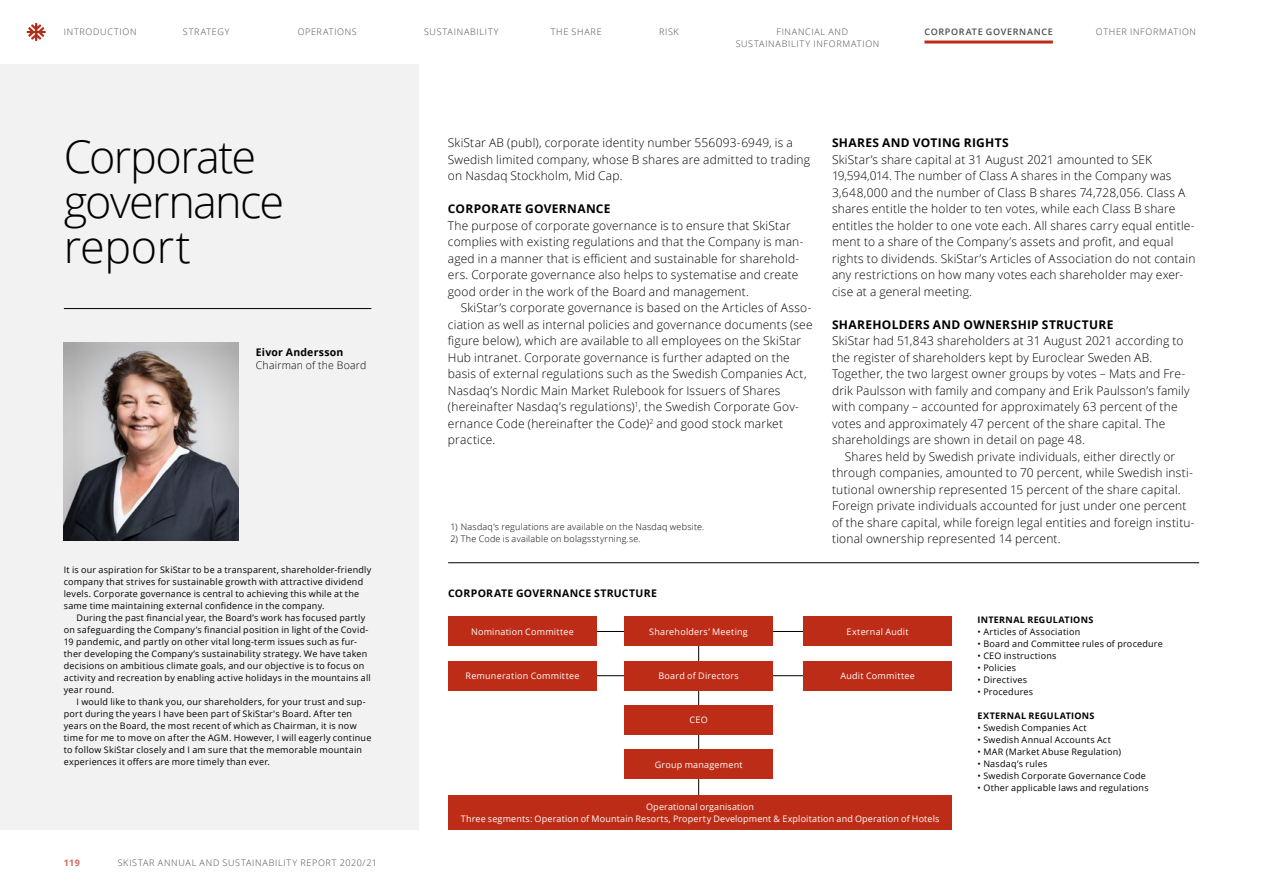
<style>
.page{position:relative;width:1263px;height:893px;background:#fff}
.page>*{position:absolute;margin:0;border:0;box-sizing:border-box;transform-origin:0 0}
.t1{font:300 45px/45px "Open Sans";letter-spacing:-.035em;color:#000}
.t2{font:300 12px/16.5px "Open Sans";letter-spacing:.015em;color:#000}
.t3{font:700 12px "Open Sans";letter-spacing:.025em;color:#000}
.t4{font:700 10.5px "Open Sans";letter-spacing:.025em;color:#000}
.t5{font:300 10.5px "Open Sans";letter-spacing:.02em;color:#000}
.t6{font:9px/12px "Open Sans";letter-spacing:.025em;color:#000}
.t7{font:9px/12px "Open Sans";letter-spacing:.025em;color:#fff;text-align:center}
.t8{font:300 9px/12px "Open Sans";letter-spacing:.08em;color:#4d4d4d}
.t9{font:300 9px "Open Sans";letter-spacing:.025em;color:#000}
.t10{font:700 9px "Open Sans";letter-spacing:.035em;color:#000}
.t11{font:600 9px "Open Sans";letter-spacing:.075em;color:#4d4d4d}
.t12{font:700 9px "Open Sans";color:#d16b5c}
</style>
<div class="page">
<hr style="left:578px;top:631px;width:234px;height:1px;background:#000">
<div style="left:0;top:64px;width:418px;height:765px;background:#f2f2f2"></div>
<img style="left:64px;top:343px;width:175px;height:197px">
<hr style="left:448px;top:562px;width:751px;height:1px;background:#000">
<hr style="left:698px;top:638px;width:1px;height:161px;background:#000">
<hr style="left:580px;top:675px;width:235px;height:1px;background:#000">
<div style="left:624px;top:617px;width:149px;height:29px;background:#bd2c16"></div>
<div style="left:448px;top:617px;width:149px;height:29px;background:#bd2c16"></div>
<div style="left:803px;top:617px;width:149px;height:29px;background:#bd2c16"></div>
<div style="left:624px;top:661px;width:149px;height:30px;background:#bd2c16"></div>
<div style="left:448px;top:661px;width:149px;height:30px;background:#bd2c16"></div>
<div style="left:803px;top:661px;width:149px;height:30px;background:#bd2c16"></div>
<div style="left:624px;top:749px;width:149px;height:30px;background:#bd2c16"></div>
<div style="left:624px;top:705px;width:149px;height:30px;background:#bd2c16"></div>
<div style="left:448px;top:795px;width:504px;height:34px;background:#bd2c16"></div>
<hr style="left:64px;top:308px;width:307px;height:1px;background:#000">
<svg style="left:27px;top:23px;width:19px;height:18px"></svg>
<hr style="left:924px;top:41px;width:129px;height:3px;background:#bd2c16">
<p class="t8" style="left:64px;top:25px;width:74px">INTRODUCTION</p>
<p class="t8" style="left:183px;top:25px;width:48px">STRATEGY</p>
<p class="t8" style="left:298px;top:25px;width:61px">OPERATIONS</p>
<p class="t8" style="left:424px;top:25px;width:76px">SUSTAINABILITY</p>
<p class="t8" style="left:551px;top:25px;width:52px">THE SHARE</p>
<p class="t8" style="left:659px;top:25px;width:21px">RISK</p>
<p class="t8" style="left:736px;top:25px;width:145px;text-indent:41px">FINANCIAL AND<br>SUSTAINABILITY INFORMATION</p>
<p class="t11" style="left:924px;top:25px;width:130px">CORPORATE GOVERNANCE</p>
<p class="t8" style="left:1096px;top:25px;width:102px">OTHER INFORMATION</p>
<h1 class="t1" style="left:64px;top:133px;width:222px">Corporate governance report</h1>
<p class="t2" style="left:448px;top:134px;width:364px">SkiStar AB (publ), corporate identity number 556093-6949, is a<br>Swedish limited company, whose B shares are admitted to trading on Nasdaq Stockholm, Mid Cap.</p>
<p class="t3" style="left:448px;top:201px;width:164px">CORPORATE GOVERNANCE</p>
<p class="t2" style="left:448px;top:217px;width:357px">The purpose of corporate governance is to ensure that SkiStar complies with existing regulations and that the Company is man&shy;aged in a manner that is efficient and sustainable for sharehold&shy;ers. Corporate governance also helps to systematise and create good order in the work of the Board and management.</p>
<p class="t2" style="left:448px;top:299px;width:366px;text-indent:13px">SkiStar’s corporate governance is based on the Articles of Asso&shy;ciation as well as internal policies and governance documents (see figure below), which are available to all employees on the SkiStar Hub intranet. Corporate governance is further adapted on the basis of external regulations such as the Swedish Companies Act, Nasdaq’s Nordic Main Market Rulebook for Issuers of Shares (hereinafter Nasdaq’s regulations)<sup>1</sup>, the Swedish Corporate Gov&shy;ernance Code (hereinafter the Code)<sup>2</sup> and good stock market practice.</p>
<p class="t4" style="left:256px;top:345px;width:89px">Eivor Andersson</p>
<p class="t5" style="left:256px;top:358px;width:112px">Chairman of the Board</p>
<p class="t9" style="left:450px;top:520px;width:255px">1) Nasdaq’s regulations are available on the Nasdaq website.</p>
<p class="t9" style="left:450px;top:532px;width:192px">2) The Code is available on bolagsstyrning.se.</p>
<p class="t3" style="left:832px;top:135px;width:178px">SHARES AND VOTING RIGHTS</p>
<p class="t2" style="left:832px;top:151px;width:365px">SkiStar’s share capital at 31 August 2021 amounted to SEK 19,594,014. The number of Class A shares in the Company was 3,648,000 and the number of Class B shares 74,728,056. Class A shares entitle the holder to ten votes, while each Class B share entitles the holder to one vote each. All shares carry equal entitle&shy;ment to a share of the Company’s assets and profit, and equal rights to dividends. SkiStar’s Articles of Association do not contain any restrictions on how many votes each shareholder may exer&shy;cise at a general meeting.</p>
<p class="t3" style="left:832px;top:316px;width:283px">SHAREHOLDERS AND OWNERSHIP STRUCTURE</p>
<p class="t2" style="left:832px;top:332px;width:359px">SkiStar had 51,843 shareholders at 31 August 2021 according to the register of shareholders kept by Euroclear Sweden AB.<br>Together, the two largest owner groups by votes – Mats and Fre&shy;drik Paulsson with family and company and Erik Paulsson’s family with company – accounted for approximately 63 percent of the votes and approximately 47 percent of the share capital. The shareholdings are shown in detail on page 48.</p>
<p class="t2" style="left:832px;top:448px;width:364px;text-indent:13px">Shares held by Swedish private individuals, either directly or through companies, amounted to 70 percent, while Swedish insti&shy;tutional ownership represented 15 percent of the share capital.<br>Foreign private individuals accounted for just under one percent of the share capital, while foreign legal entities and foreign institu&shy;tional ownership represented 14 percent.</p>
<p class="t6" style="left:64px;top:563px;width:309px">It is our aspiration for SkiStar to be a transparent, shareholder-friendly company that strives for sustainable growth with attractive dividend levels. Corporate governance is central to achieving this while at the same time maintaining external confidence in the company.</p>
<p class="t6" style="left:64px;top:611px;width:309px;text-indent:13px">During the past financial year, the Board’s work has focused partly on safeguarding the Company’s financial position in light of the Covid-19 pandemic, and partly on other vital long-term issues such as fur&shy;ther developing the Company’s sustainability strategy. We have taken decisions on ambitious climate goals, and our objective is to focus on activity and recreation by enabling active holidays in the mountains all year round.</p>
<p class="t6" style="left:64px;top:695px;width:309px;text-indent:13px">I would like to thank you, our shareholders, for your trust and sup&shy;port during the years I have been part of SkiStar's Board. After ten years on the Board, the most recent of which as Chairman, it is now time for me to move on after the AGM. However, I will eagerly continue to follow SkiStar closely and I am sure that the memorable mountain experiences it offers are more timely than ever.</p>
<p class="t12" style="left:64px;top:856px;width:18px">119</p>
<p class="t8" style="left:118px;top:856px;width:261px">SKISTAR ANNUAL AND SUSTAINABILITY REPORT 2020/21</p>
<p class="t4" style="left:448px;top:586px;width:210px">CORPORATE GOVERNANCE STRUCTURE</p>
<p class="t7" style="left:471px;top:625px;width:105px">Nomination Committee</p>
<p class="t7" style="left:649px;top:625px;width:100px">Shareholders’ Meeting</p>
<p class="t7" style="left:847px;top:625px;width:64px">External Audit</p>
<p class="t7" style="left:466px;top:670px;width:115px">Remuneration Committee</p>
<p class="t7" style="left:658px;top:670px;width:82px">Board of Directors</p>
<p class="t7" style="left:840px;top:670px;width:76px">Audit Committee</p>
<p class="t7" style="left:690px;top:714px;width:20px">CEO</p>
<p class="t7" style="left:655px;top:758px;width:89px">Group management</p>
<p class="t7" style="left:461px;top:800px;width:480px">Operational organisation<br>Three segments: Operation of Mountain Resorts, Property Development &amp; Exploitation and Operation of Hotels</p>
<p class="t10" style="left:977px;top:614px;width:117px">INTERNAL REGULATIONS</p>
<p class="t6" style="left:977px;top:626px;width:104px">• Articles of Association</p>
<p class="t6" style="left:977px;top:638px;width:187px">• Board and Committee rules of procedure</p>
<p class="t6" style="left:977px;top:650px;width:80px">• CEO instructions</p>
<p class="t6" style="left:977px;top:662px;width:40px">• Policies</p>
<p class="t6" style="left:977px;top:674px;width:51px">• Directives</p>
<p class="t6" style="left:977px;top:686px;width:57px">• Procedures</p>
<p class="t10" style="left:977px;top:710px;width:118px">EXTERNAL REGULATIONS</p>
<p class="t6" style="left:977px;top:722px;width:111px">• Swedish Companies Act</p>
<p class="t6" style="left:977px;top:734px;width:135px">• Swedish Annual Accounts Act</p>
<p class="t6" style="left:977px;top:746px;width:145px">• MAR (Market Abuse Regulation)</p>
<p class="t6" style="left:977px;top:758px;width:71px">• Nasdaq’s rules</p>
<p class="t6" style="left:977px;top:770px;width:170px">• Swedish Corporate Governance Code</p>
<p class="t6" style="left:977px;top:782px;width:173px">• Other applicable laws and regulations</p>
</div>
